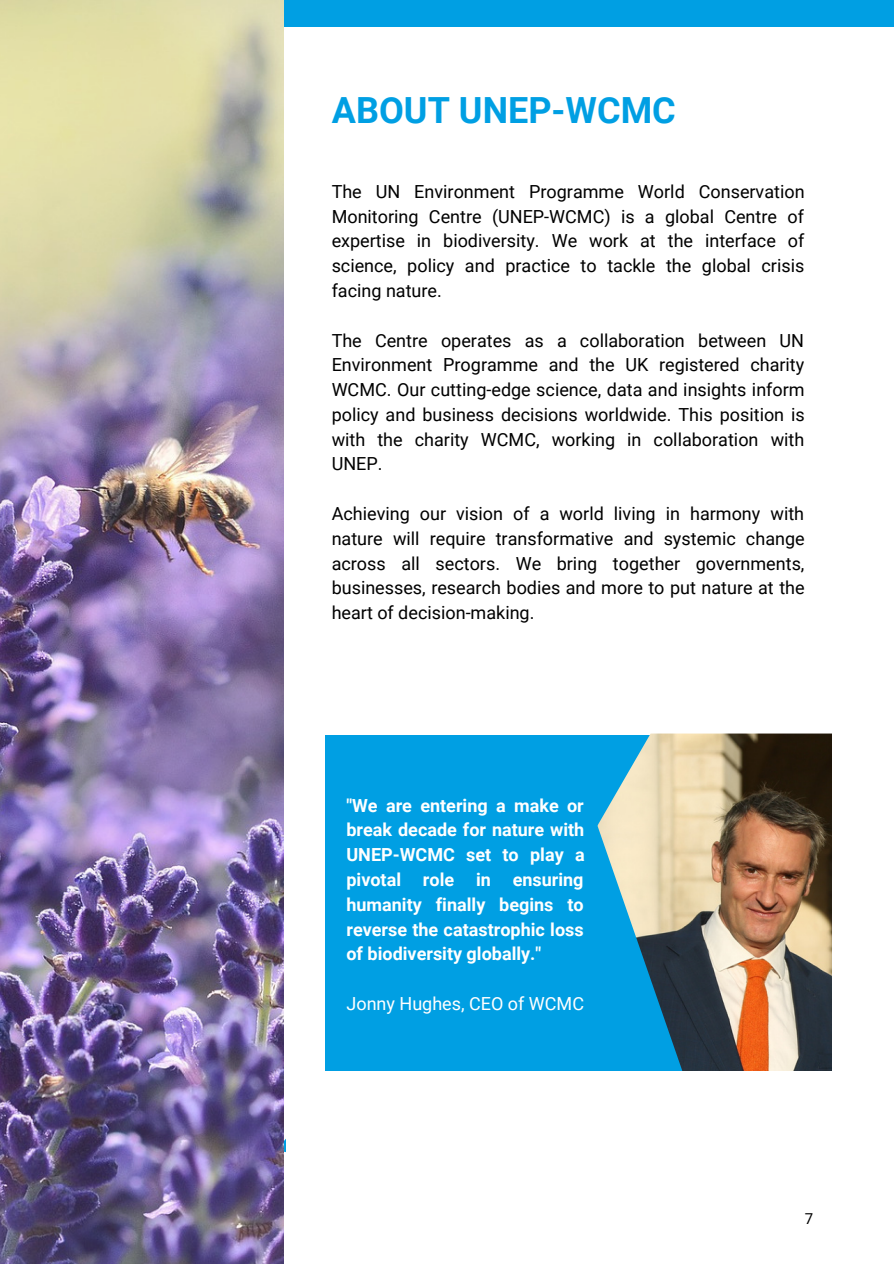
<style>
.page{position:relative;width:894px;height:1264px;background:#fff}
.page>*{position:absolute;margin:0;border:0;box-sizing:border-box;transform-origin:0 0}
.t1{font:700 36px "Roboto";color:#009fe3}
.t2{font:18px/24.8px "Roboto";color:#000;text-align:justify}
.t3{font:700 18px/24.8px "Roboto";color:#fff;text-align:justify}
.t4{font:18px "Roboto";color:#fff}
.t5{font:15px "Roboto";color:#000}
</style>
<div class="page">
<div style="left:284px;top:0;width:609px;height:27px;background:#009fe3"></div>
<img style="left:553px;top:733px;width:279px;height:338px">
<svg style="left:283px;top:747px;width:535px;height:492px;background:#4c9fbf"></svg>
<img style="left:0;top:0;width:283px;height:1263px">
<div style="left:325px;top:1071px;width:519px;height:192px;background:#fff"></div>
<div style="left:286px;top:1086px;width:482px;height:177px;background:#fff"></div>
<p class="t1" style="left:332px;top:89px;width:345px">ABOUT UNEP-WCMC</p>
<p class="t2" style="left:331px;top:179px;width:474px">The UN Environment Programme World Conservation Monitoring Centre (UNEP-WCMC) is a global Centre of expertise in biodiversity. We work at the interface of science, policy and practice to tackle the global crisis facing nature.</p>
<p class="t2" style="left:331px;top:328px;width:474px">The Centre operates as a collaboration between UN Environment Programme and the UK registered charity WCMC. Our cutting-edge science, data and insights inform policy and business decisions worldwide. This position is with the charity WCMC, working in collaboration with UNEP.</p>
<p class="t2" style="left:331px;top:501px;width:474px">Achieving our vision of a world living in harmony with nature will require transformative and systemic change across all sectors. We bring together governments, businesses, research bodies and more to put nature at the heart of decision-making.</p>
<p class="t3" style="left:346px;top:793px;width:240px">"We are entering a make or break decade for nature with UNEP-WCMC set to play a pivotal role in ensuring humanity finally begins to reverse the catastrophic loss of biodiversity globally."</p>
<p class="t4" style="left:346px;top:993px;width:239px">Jonny Hughes, CEO of WCMC</p>
<p class="t5" style="left:804px;top:1209px;width:10px">7</p>
</div>
